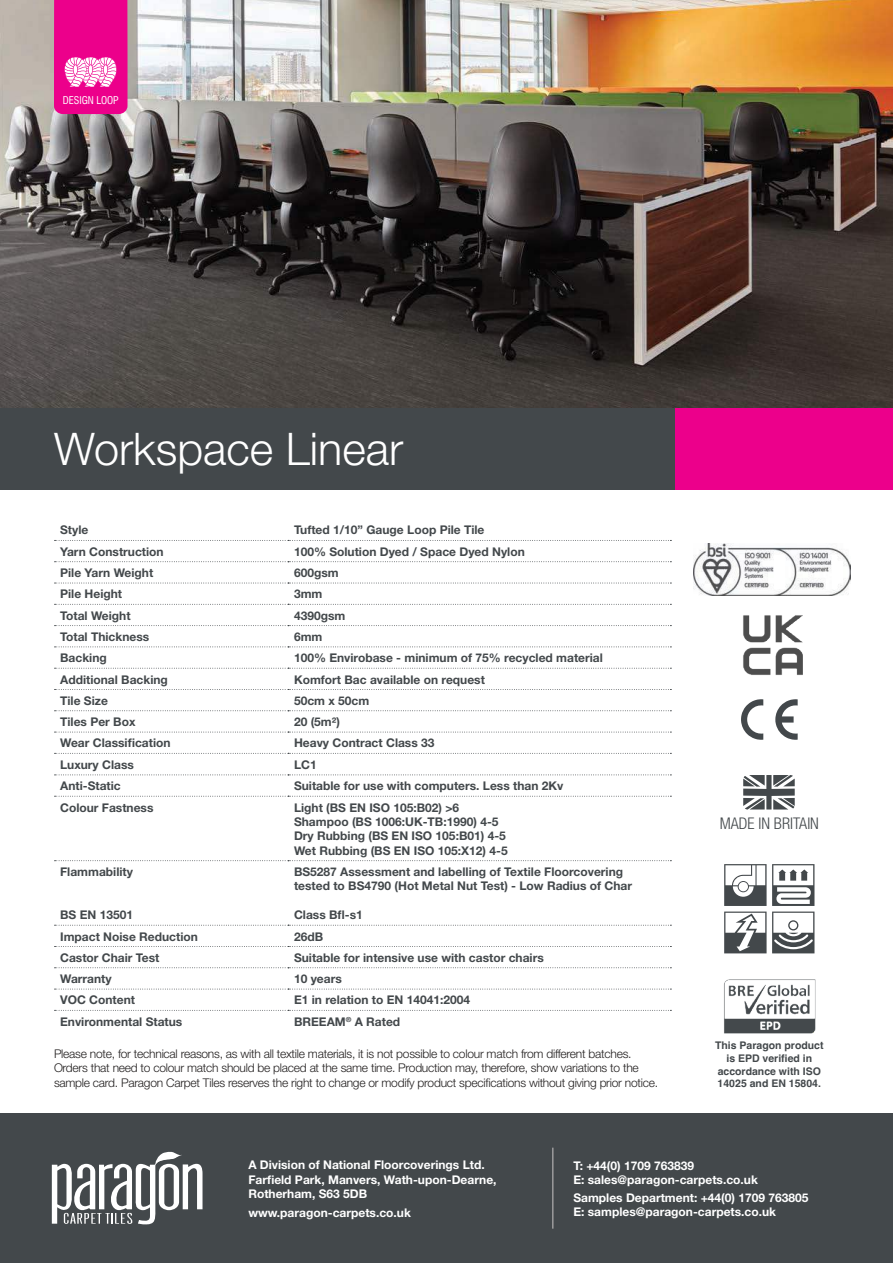
<style>
.page{position:relative;width:893px;height:1263px;background:#fff}
.page>*{position:absolute;margin:0;border:0;box-sizing:border-box;transform-origin:0 0}
.t1{font:300 45px "Helvetica Neue LT";color:#fff}
.t2{font:300 condensed 16.05px "Helvetica Neue LT";color:#43484b}
.t3{font:700 12px/14.4px "Helvetica Neue LT";color:#43484b}
.t4{font:300 12px/14.4px "Helvetica Neue LT";letter-spacing:-.02em;color:#221f1f}
.t5{font:700 12px/14.4px "Helvetica Neue LT";color:#fff}
.t6{font:700 10.5px/12.6px "Helvetica";color:#43484b;text-align:center}
.t7{font:condensed 10.5px "Swiss 721 BT";color:#fff}
</style>
<div class="page">
<svg style="left:775px;top:699px;width:23px;height:41px"></svg>
<svg style="left:741px;top:699px;width:22px;height:41px"></svg>
<div style="left:0;top:1113px;width:893px;height:150px;background:#43484b"></div>
<svg style="left:55px;top:540px;width:616px;height:1px"></svg>
<svg style="left:55px;top:561px;width:616px;height:1px"></svg>
<svg style="left:55px;top:583px;width:616px;height:1px"></svg>
<svg style="left:55px;top:604px;width:616px;height:1px"></svg>
<svg style="left:55px;top:625px;width:616px;height:1px"></svg>
<svg style="left:55px;top:646px;width:616px;height:1px"></svg>
<svg style="left:55px;top:668px;width:616px;height:1px"></svg>
<svg style="left:55px;top:689px;width:616px;height:1px"></svg>
<svg style="left:55px;top:710px;width:616px;height:1px"></svg>
<svg style="left:55px;top:732px;width:616px;height:1px"></svg>
<svg style="left:55px;top:753px;width:616px;height:1px"></svg>
<svg style="left:55px;top:774px;width:616px;height:1px"></svg>
<svg style="left:55px;top:796px;width:616px;height:1px"></svg>
<svg style="left:55px;top:860px;width:616px;height:1px"></svg>
<svg style="left:55px;top:925px;width:616px;height:1px"></svg>
<svg style="left:55px;top:946px;width:616px;height:1px"></svg>
<svg style="left:55px;top:967px;width:616px;height:1px"></svg>
<svg style="left:55px;top:989px;width:616px;height:1px"></svg>
<svg style="left:55px;top:1010px;width:616px;height:1px"></svg>
<svg style="left:52px;top:1151px;width:150px;height:74px"></svg>
<hr style="left:552px;top:1148px;width:2px;height:81px;background:#9c9b9c">
<img style="left:0;top:0;width:893px;height:409px">
<div style="left:0;top:409px;width:893px;height:81px;background:#43484b"></div>
<svg style="left:743px;top:775px;width:52px;height:34px"></svg>
<div style="left:675px;top:409px;width:218px;height:81px;background:#ec008b"></div>
<svg style="left:54px;top:0;width:74px;height:114px;background:#ee1e98"></svg>
<svg style="left:724px;top:864px;width:90px;height:89px"></svg>
<img style="left:743px;top:615px;width:60px;height:60px">
<img style="left:693px;top:544px;width:158px;height:52px">
<img style="left:724px;top:979px;width:92px;height:55px">
<p class="t7" style="left:63px;top:94px;width:58px">DESIGN LOOP</p>
<h1 class="t1" style="left:54px;top:432px;width:351px">Workspace Linear</h1>
<p class="t3" style="left:60px;top:524px;width:30px">Style</p>
<p class="t3" style="left:294px;top:524px;width:192px">Tufted 1/10” Gauge Loop Pile Tile</p>
<p class="t3" style="left:60px;top:545px;width:105px">Yarn Construction</p>
<p class="t3" style="left:294px;top:545px;width:232px">100% Solution Dyed / Space Dyed Nylon</p>
<p class="t3" style="left:60px;top:567px;width:95px">Pile Yarn Weight</p>
<p class="t3" style="left:294px;top:567px;width:46px">600gsm</p>
<p class="t3" style="left:60px;top:588px;width:63px">Pile Height</p>
<p class="t3" style="left:294px;top:588px;width:30px">3mm</p>
<p class="t3" style="left:60px;top:609px;width:72px">Total Weight</p>
<p class="t3" style="left:294px;top:609px;width:53px">4390gsm</p>
<p class="t3" style="left:60px;top:630px;width:91px">Total Thickness</p>
<p class="t3" style="left:294px;top:630px;width:30px">6mm</p>
<p class="t3" style="left:60px;top:652px;width:48px">Backing</p>
<p class="t3" style="left:294px;top:652px;width:310px">100% Envirobase - minimum of 75% recycled material</p>
<p class="t3" style="left:60px;top:673px;width:109px">Additional Backing</p>
<p class="t3" style="left:294px;top:673px;width:192px">Komfort Bac available on request</p>
<p class="t3" style="left:60px;top:694px;width:49px">Tile Size</p>
<p class="t3" style="left:294px;top:694px;width:77px">50cm x 50cm</p>
<p class="t3" style="left:60px;top:716px;width:77px">Tiles Per Box</p>
<p class="t3" style="left:294px;top:716px;width:48px">20 (5m²)</p>
<p class="t3" style="left:60px;top:737px;width:112px">Wear Classification</p>
<p class="t3" style="left:294px;top:737px;width:142px">Heavy Contract Class 33</p>
<p class="t3" style="left:60px;top:758px;width:75px">Luxury Class</p>
<p class="t3" style="left:294px;top:758px;width:24px">LC1</p>
<p class="t3" style="left:60px;top:780px;width:62px">Anti-Static</p>
<p class="t3" style="left:294px;top:780px;width:271px">Suitable for use with computers. Less than 2Kv</p>
<p class="t3" style="left:60px;top:801px;width:95px">Colour Fastness</p>
<p class="t3" style="left:294px;top:801px;width:215px">Light (BS EN ISO 105:B02) &gt;6<br>Shampoo (BS 1006:UK-TB:1990) 4-5<br>Dry Rubbing (BS EN ISO 105:B01) 4-5<br>Wet Rubbing (BS EN ISO 105:X12) 4-5</p>
<p class="t3" style="left:60px;top:866px;width:74px">Flammability</p>
<p class="t3" style="left:60px;top:909px;width:74px">BS EN 13501</p>
<p class="t3" style="left:294px;top:866px;width:340px">BS5287 Assessment and labelling of Textile Floorcovering tested to BS4790 (Hot Metal Nut Test) - Low Radius of Char</p>
<p class="t3" style="left:294px;top:909px;width:70px">Class Bfl-s1</p>
<p class="t3" style="left:60px;top:930px;width:139px">Impact Noise Reduction</p>
<p class="t3" style="left:294px;top:930px;width:31px">26dB</p>
<p class="t3" style="left:60px;top:951px;width:101px">Castor Chair Test</p>
<p class="t3" style="left:294px;top:951px;width:251px">Suitable for intensive use with castor chairs</p>
<p class="t3" style="left:60px;top:973px;width:53px">Warranty</p>
<p class="t3" style="left:294px;top:973px;width:49px">10 years</p>
<p class="t3" style="left:60px;top:994px;width:76px">VOC Content</p>
<p class="t3" style="left:294px;top:994px;width:178px">E1 in relation to EN 14041:2004</p>
<p class="t3" style="left:60px;top:1015px;width:124px">Environmental Status</p>
<p class="t3" style="left:294px;top:1015px;width:108px">BREEAM<sup>®</sup> A Rated</p>
<h2 class="t2" style="left:720px;top:814px;width:101px">MADE IN BRITAIN</h2>
<p class="t4" style="left:54px;top:1048px;width:606px">Please note, for technical reasons, as with all textile materials, it is not possible to colour match from different batches.<br>Orders that need to colour match should be placed at the same time. Production may, therefore, show variations to the sample card. Paragon Carpet Tiles reserves the right to change or modify product specifications without giving prior notice.</p>
<p class="t6" style="left:715px;top:1040px;width:110px">This Paragon product is EPD veri昀椀ed in accordance with ISO<br>14025 and EN 15804.</p>
<p class="t5" style="left:248px;top:1159px;width:250px">A Division of National Floorcoverings Ltd.<br>Farfield Park, Manvers, Wath-upon-Dearne,<br>Rotherham, S63 5DB</p>
<p class="t5" style="left:248px;top:1206px;width:164px">www.paragon-carpets.co.uk</p>
<p class="t5" style="left:573px;top:1159px;width:186px">T: +44(0) 1709 763839<br>E: sales@paragon-carpets.co.uk</p>
<p class="t5" style="left:573px;top:1191px;width:237px">Samples Department: +44(0) 1709 763805<br>E: samples@paragon-carpets.co.uk</p>
</div>
